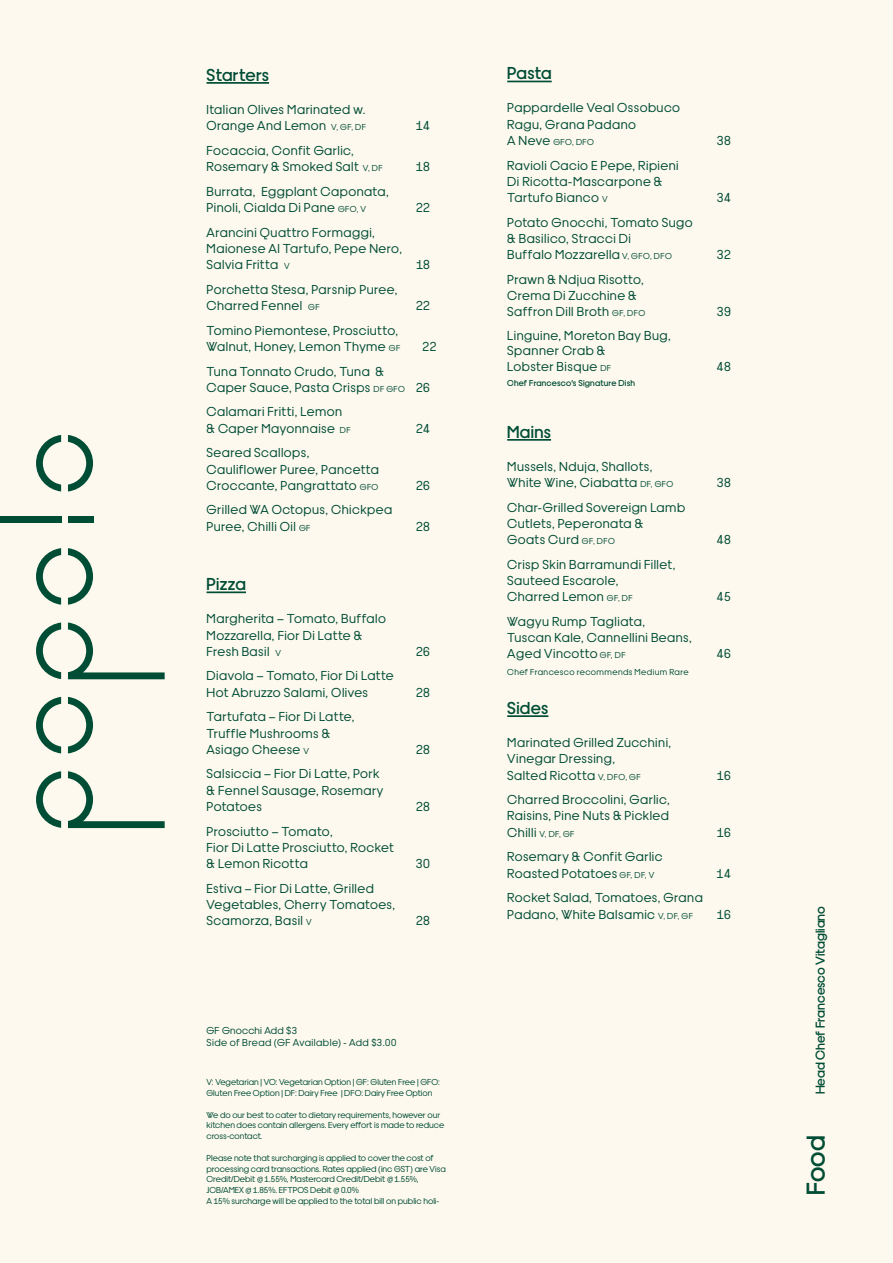
<style>
.page{position:relative;width:893px;height:1263px;background:#fef9ee}
.page>*{position:absolute;margin:0;border:0;box-sizing:border-box;transform-origin:0 0}
.t1{font:500 27px "Dr";color:#004d36}
.t2{font:500 18px "Dr";letter-spacing:.02em;color:#004d36}
.t3{font:13.5px/16.2px "Dr";letter-spacing:.03em;color:#004d36}
.t4{font:500 13.5px "Dr";color:#004d36}
.t5{font:10.5px/12.6px "Dr";letter-spacing:.04em;color:#004d36}
.t6{font:9px/10.8px "Dr";color:#004d36}
.t7{font:9px "Dr";letter-spacing:.045em;color:#004d36}
.t8{font:500 9px "Dr";letter-spacing:.02em;color:#004d36}
.s1{font-size:9px}
.s2{font-size:13.5px}
</style>
<div class="page">
<svg style="left:36px;top:622px;width:25px;height:57px"></svg>
<svg style="left:36px;top:697px;width:25px;height:56px"></svg>
<svg style="left:36px;top:771px;width:25px;height:57px"></svg>
<svg style="left:36px;top:435px;width:25px;height:56px"></svg>
<svg style="left:36px;top:548px;width:25px;height:57px"></svg>
<div style="left:0;top:516px;width:61px;height:7px;background:#004d36"></div>
<svg style="left:68px;top:697px;width:25px;height:56px"></svg>
<svg style="left:68px;top:435px;width:25px;height:56px"></svg>
<div style="left:68px;top:516px;width:25px;height:7px;background:#004d36"></div>
<svg style="left:68px;top:548px;width:25px;height:57px"></svg>
<svg style="left:68px;top:771px;width:97px;height:57px"></svg>
<svg style="left:68px;top:622px;width:97px;height:57px"></svg>
<hr style="left:207px;top:82px;width:62px;height:2px;background:#004d36">
<hr style="left:507px;top:81px;width:45px;height:1px;background:#004d36">
<hr style="left:507px;top:439px;width:44px;height:2px;background:#004d36">
<hr style="left:507px;top:715px;width:41px;height:2px;background:#004d36">
<hr style="left:207px;top:591px;width:39px;height:2px;background:#004d36">
<p class="t2" style="left:207px;top:62px;width:64px">Starters</p>
<p class="t3" style="left:207px;top:101px;width:161px">Italian Olives Marinated w.<br>Orange And Lemon <span class="s1">V, GF, DF</span></p>
<p class="t3" style="left:207px;top:141px;width:178px">Focaccia, Confit Garlic,<br>Rosemary &amp; Smoked Salt <span class="s1">V, DF</span></p>
<p class="t3" style="left:207px;top:182px;width:184px">Burrata, Eggplant Caponata,<br>Pinoli, Cialda Di Pane <span class="s1">GFO, V</span></p>
<p class="t3" style="left:207px;top:223px;width:197px">Arancini Quattro Formaggi,<br>Maionese Al Tartufo, Pepe Nero,<br>Salvia Fritta <span class="s1">V</span></p>
<p class="t3" style="left:207px;top:280px;width:192px">Porchetta Stesa, Parsnip Puree,<br>Charred Fennel <span class="s1">GF</span></p>
<p class="t3" style="left:416px;top:117px;width:15px">14</p>
<p class="t3" style="left:416px;top:158px;width:15px">18</p>
<p class="t3" style="left:416px;top:199px;width:15px">22</p>
<p class="t3" style="left:416px;top:256px;width:15px">18</p>
<p class="t3" style="left:416px;top:297px;width:15px">22</p>
<p class="t3" style="left:207px;top:321px;width:195px">Tomino Piemontese, Prosciutto,<br>Walnut, Honey, Lemon Thyme <span class="s1">GF</span></p>
<p class="t3" style="left:423px;top:337px;width:15px">22</p>
<p class="t3" style="left:207px;top:362px;width:225px">Tuna Tonnato Crudo, Tuna &amp;<br>Caper Sauce, Pasta Crisps <span class="s1">DF GFO</span> 26</p>
<p class="t3" style="left:207px;top:403px;width:146px">Calamari Fritti, Lemon &amp; Caper Mayonnaise <span class="s1">DF</span></p>
<p class="t3" style="left:416px;top:419px;width:15px">24</p>
<p class="t3" style="left:207px;top:444px;width:174px">Seared Scallops,<br>Cauliflower Puree, Pancetta<br>Croccante, Pangrattato <span class="s1">GFO</span></p>
<p class="t3" style="left:207px;top:501px;width:187px">Grilled WA Octopus, Chickpea<br>Puree, Chilli Oil <span class="s1">GF</span></p>
<p class="t2" style="left:207px;top:571px;width:41px">Pizza</p>
<p class="t3" style="left:207px;top:610px;width:181px">Margherita – Tomato, Buffalo<br>Mozzarella, Fior Di Latte &amp;<br>Fresh Basil <span class="s1">V</span></p>
<p class="t3" style="left:207px;top:667px;width:189px">Diavola – Tomato, Fior Di Latte<br>Hot Abruzzo Salami, Olives</p>
<p class="t3" style="left:207px;top:708px;width:150px">Tartufata – Fior Di Latte,<br>Truffle Mushrooms &amp;<br>Asiago Cheese <span class="s1">V</span></p>
<p class="t3" style="left:207px;top:765px;width:178px">Salsiccia – Fior Di Latte, Pork &amp; Fennel Sausage, Rosemary<br>Potatoes</p>
<p class="t3" style="left:207px;top:822px;width:189px">Prosciutto – Tomato,<br>Fior Di Latte Prosciutto, Rocket &amp; Lemon Ricotta</p>
<p class="t3" style="left:207px;top:879px;width:190px">Estiva – Fior Di Latte, Grilled<br>Vegetables, Cherry Tomatoes,<br>Scamorza, Basil <span class="s1">V</span></p>
<p class="t3" style="left:416px;top:476px;width:15px">26</p>
<p class="t3" style="left:416px;top:517px;width:15px">28</p>
<p class="t3" style="left:416px;top:642px;width:15px">26</p>
<p class="t3" style="left:416px;top:683px;width:15px">28</p>
<p class="t3" style="left:416px;top:740px;width:15px">28</p>
<p class="t3" style="left:416px;top:797px;width:15px">28</p>
<p class="t3" style="left:416px;top:855px;width:16px">30</p>
<p class="t3" style="left:416px;top:912px;width:15px">28</p>
<p class="t5" style="left:207px;top:1023px;width:191px">GF Gnocchi Add $3<br>Side of Bread (GF Available) - Add $3.00</p>
<p class="t6" style="left:207px;top:1076px;width:235px">V: Vegetarian | VO: Vegetarian Option | GF: Gluten Free | GFO:<br>Gluten Free Option | DF: Dairy Free | DFO: Dairy Free Option</p>
<p class="t6" style="left:207px;top:1108px;width:239px">We do our best to cater to dietary requirements, however our kitchen does contain allergens. Every effort is made to reduce cross-contact.</p>
<p class="t6" style="left:207px;top:1152px;width:241px">Please note that surcharging is applied to cover the cost of processing card transactions. Rates applied (inc GST) are Visa<br>Credit/Debit @ 1.55%, Mastercard Credit/Debit @ 1.55%,</p>
<p class="t6" style="left:207px;top:1184px;width:154px">JCB/AMEX @ 1.85%. EFTPOS Debit @ 0.0%</p>
<p class="t6" style="left:207px;top:1195px;width:234px">A 15% surcharge will be applied to the total bill on public holi-</p>
<p class="t2" style="left:507px;top:61px;width:46px">Pasta</p>
<p class="t3" style="left:507px;top:99px;width:174px">Pappardelle Veal Ossobuco<br>Ragu, Grana Padano</p>
<p class="t6" style="left:507px;top:136px;width:88px"><span class="s2">A Neve</span> GFO, DFO</p>
<p class="t3" style="left:717px;top:132px;width:16px">38</p>
<p class="t3" style="left:507px;top:156px;width:173px">Ravioli Cacio E Pepe, Ripieni<br>Di Ricotta-Mascarpone &amp;<br>Tartufo Bianco <span class="s1">V</span></p>
<p class="t3" style="left:717px;top:189px;width:15px">34</p>
<p class="t3" style="left:507px;top:213px;width:187px">Potato Gnocchi, Tomato Sugo &amp; Basilico, Stracci Di<br>Buffalo Mozzarella <span class="s1">V, GFO, DFO</span></p>
<p class="t3" style="left:507px;top:270px;width:140px">Prawn &amp; Ndjua Risotto,<br>Crema Di Zucchine &amp;<br>Saffron Dill Broth <span class="s1">GF, DFO</span></p>
<p class="t3" style="left:507px;top:327px;width:165px;line-height:15.6px">Linguine, Moreton Bay Bug,<br>Spanner Crab &amp;<br>Lobster Bisque <span class="s1">DF</span></p>
<p class="t8" style="left:507px;top:377px;width:129px">Chef Francesco's Signature Dish</p>
<p class="t2" style="left:507px;top:419px;width:45px">Mains</p>
<p class="t3" style="left:507px;top:457px;width:168px">Mussels, Nduja, Shallots,<br>White Wine, Ciabatta <span class="s1">DF, GFO</span></p>
<p class="t3" style="left:507px;top:498px;width:179px">Char-Grilled Sovereign Lamb<br>Cutlets, Peperonata &amp;<br>Goats Curd <span class="s1">GF, DFO</span></p>
<p class="t3" style="left:507px;top:555px;width:170px">Crisp Skin Barramundi Fillet,<br>Sauteed Escarole,<br>Charred Lemon <span class="s1">GF, DF</span></p>
<p class="t3" style="left:507px;top:613px;width:186px">Wagyu Rump Tagliata,<br>Tuscan Kale, Cannellini Beans,<br>Aged Vincotto <span class="s1">GF, DF</span></p>
<p class="t7" style="left:507px;top:665px;width:183px">Chef Francesco recommends Medium Rare</p>
<p class="t2" style="left:507px;top:695px;width:43px">Sides</p>
<p class="t3" style="left:507px;top:734px;width:165px">Marinated Grilled Zucchini,<br>Vinegar Dressing,<br>Salted Ricotta <span class="s1">V, DFO, GF</span></p>
<p class="t3" style="left:717px;top:246px;width:15px">32</p>
<p class="t3" style="left:717px;top:303px;width:16px">39</p>
<p class="t3" style="left:717px;top:358px;width:15px">48</p>
<p class="t3" style="left:717px;top:474px;width:16px">38</p>
<p class="t3" style="left:717px;top:531px;width:15px">48</p>
<p class="t3" style="left:717px;top:588px;width:15px">45</p>
<p class="t3" style="left:717px;top:645px;width:15px">46</p>
<p class="t3" style="left:717px;top:766px;width:15px">16</p>
<p class="t3" style="left:507px;top:791px;width:164px">Charred Broccolini, Garlic,<br>Raisins, Pine Nuts &amp; Pickled</p>
<p class="t6" style="left:507px;top:828px;width:69px"><span class="s2">Chilli</span> V, DF, GF</p>
<p class="t3" style="left:717px;top:823px;width:15px">16</p>
<p class="t3" style="left:507px;top:848px;width:157px">Rosemary &amp; Confit Garlic<br>Roasted Potatoes <span class="s1">GF, DF, V</span></p>
<p class="t3" style="left:717px;top:864px;width:15px">14</p>
<p class="t3" style="left:507px;top:889px;width:197px">Rocket Salad, Tomatoes, Grana<br>Padano, White Balsamic <span class="s1">V, DF, GF</span></p>
<p class="t3" style="left:717px;top:905px;width:15px">16</p>
<p class="t4" style="left:811px;top:1094px;width:190px;rotate:-90deg">Head Chef Francesco Vitagliano</p>
<p class="t1" style="left:797px;top:1195px;width:61px;rotate:-90deg">Food</p>
</div>
